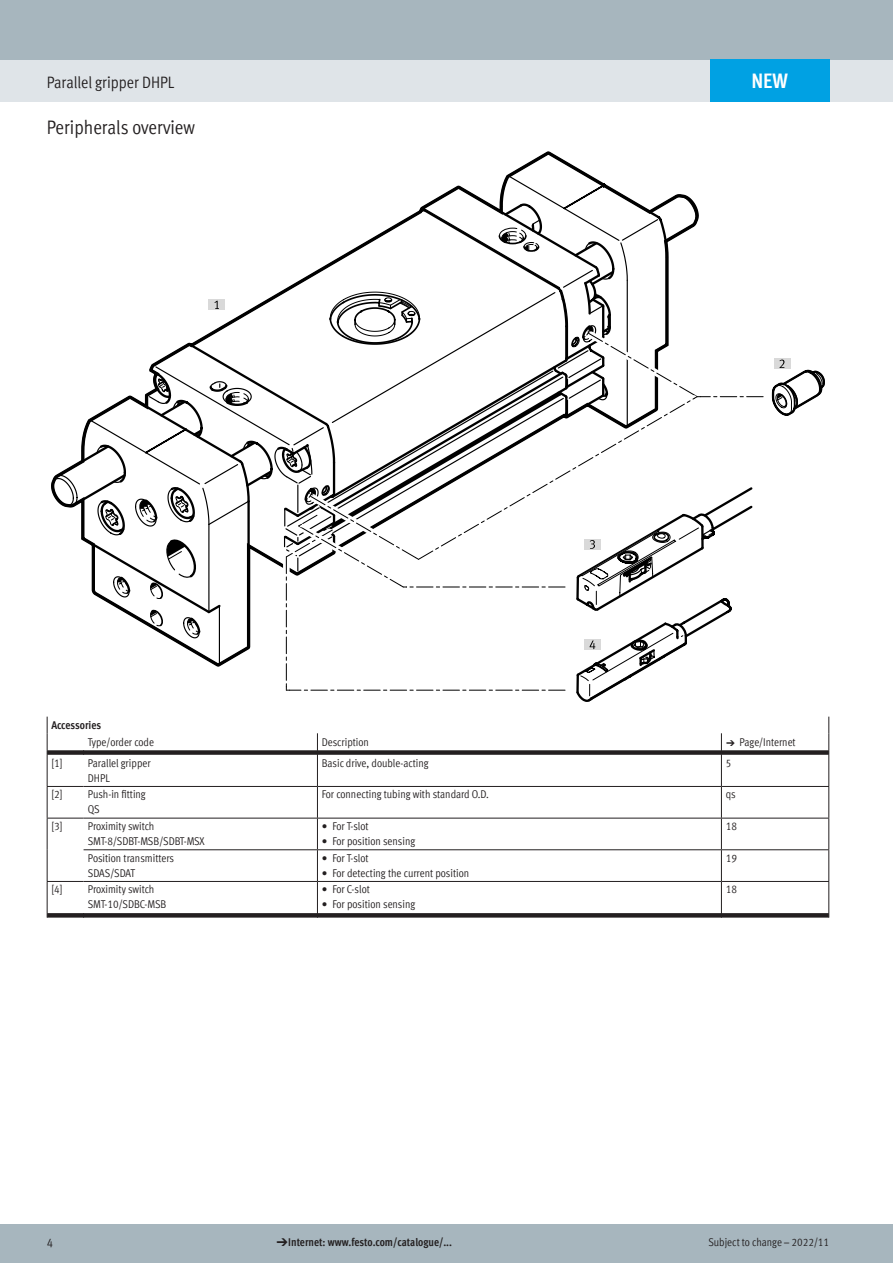
<style>
.page{position:relative;width:893px;height:1263px;background:#fff}
.page>*{position:absolute;margin:0;border:0;box-sizing:border-box;transform-origin:0 0}
.t1{font:700 21px "Meta Cond LF";color:#fff}
.t2{font:condensed 19.5px "Festo";color:#231f20}
.t3{font:condensed 16.5px "Festo";color:#231f20}
.t4{font:condensed 12.75px "Festo";color:#231f20}
.t5{font:condensed 11.25px/15px "Festo";letter-spacing:-.005em;color:#231f20}
.t6{font:700 condensed 11.25px "Festo";color:#231f20}
.s1{font-family:"Meto Pict 182";font-stretch:normal}
.s2{font-family:"Meto Pict 182";font-weight:400;font-stretch:normal}
</style>
<div class="page">
<div style="left:0;top:1225px;width:893px;height:38px;background:#a7b6be"></div>
<div style="left:0;top:60px;width:893px;height:42px;background:#dfe4e8"></div>
<div style="left:0;top:0;width:893px;height:60px;background:#a7b6be"></div>
<svg style="left:774px;top:358px;width:16px;height:2px"></svg>
<svg style="left:771px;top:360px;width:54px;height:56px"></svg>
<svg style="left:70px;top:151px;width:693px;height:551px"></svg>
<svg style="left:48px;top:750px;width:780px;height:168px"></svg>
<hr style="left:47px;top:755px;width:1px;height:31px;background:#231f20">
<hr style="left:317px;top:755px;width:1px;height:31px;background:#231f20">
<hr style="left:721px;top:755px;width:1px;height:31px;background:#231f20">
<hr style="left:828px;top:755px;width:1px;height:31px;background:#231f20">
<hr style="left:47px;top:786px;width:37px;height:1px;background:#231f20">
<hr style="left:47px;top:787px;width:1px;height:31px;background:#231f20">
<hr style="left:84px;top:786px;width:233px;height:1px;background:#231f20">
<hr style="left:317px;top:786px;width:404px;height:1px;background:#231f20">
<hr style="left:317px;top:787px;width:1px;height:31px;background:#231f20">
<hr style="left:721px;top:786px;width:108px;height:1px;background:#231f20">
<hr style="left:721px;top:787px;width:1px;height:31px;background:#231f20">
<hr style="left:828px;top:787px;width:1px;height:31px;background:#231f20">
<hr style="left:47px;top:818px;width:1px;height:32px;background:#231f20">
<hr style="left:84px;top:818px;width:233px;height:1px;background:#231f20">
<hr style="left:317px;top:818px;width:404px;height:1px;background:#231f20">
<hr style="left:317px;top:818px;width:1px;height:31px;background:#231f20">
<hr style="left:721px;top:818px;width:108px;height:1px;background:#231f20">
<hr style="left:721px;top:818px;width:1px;height:31px;background:#231f20">
<hr style="left:828px;top:818px;width:1px;height:31px;background:#231f20">
<hr style="left:47px;top:850px;width:1px;height:31px;background:#231f20">
<hr style="left:84px;top:849px;width:233px;height:1px;background:#231f20">
<hr style="left:317px;top:849px;width:404px;height:1px;background:#231f20">
<hr style="left:317px;top:850px;width:1px;height:31px;background:#231f20">
<hr style="left:721px;top:849px;width:108px;height:1px;background:#231f20">
<hr style="left:721px;top:850px;width:1px;height:31px;background:#231f20">
<hr style="left:828px;top:850px;width:1px;height:31px;background:#231f20">
<hr style="left:47px;top:881px;width:37px;height:1px;background:#231f20">
<hr style="left:47px;top:882px;width:1px;height:31px;background:#231f20">
<hr style="left:317px;top:882px;width:1px;height:31px;background:#231f20">
<hr style="left:721px;top:882px;width:1px;height:31px;background:#231f20">
<hr style="left:828px;top:882px;width:1px;height:31px;background:#231f20">
<svg style="left:47px;top:717px;width:1px;height:38px"></svg>
<hr style="left:84px;top:881px;width:233px;height:1px;background:#231f20">
<svg style="left:317px;top:733px;width:1px;height:22px"></svg>
<hr style="left:317px;top:881px;width:404px;height:1px;background:#231f20">
<svg style="left:721px;top:733px;width:1px;height:22px"></svg>
<svg style="left:828px;top:717px;width:1px;height:38px"></svg>
<hr style="left:721px;top:881px;width:108px;height:1px;background:#231f20">
<hr style="left:47px;top:818px;width:37px;height:1px;background:#231f20">
<div style="left:710px;top:60px;width:119px;height:42px;background:#00a1e3"></div>
<h3 class="t3" style="left:47px;top:71px;width:129px">Parallel gripper DHPL</h3>
<h2 class="t2" style="left:47px;top:113px;width:150px">Peripherals overview</h2>
<h1 class="t1" style="left:751px;top:67px;width:38px">NEW</h1>
<p class="t6" style="left:51px;top:716px;width:51px">Accessories</p>
<p class="t5" style="left:88px;top:734px;width:68px">Type/order code</p>
<p class="t5" style="left:322px;top:734px;width:49px">Description</p>
<p class="t5" style="left:726px;top:734px;width:72px"><span class="s1">a</span> Page/Internet</p>
<p class="t5" style="left:51px;top:755px;width:13px">[1]</p>
<p class="t5" style="left:88px;top:755px;width:64px">Parallel gripper<br>DHPL</p>
<p class="t5" style="left:322px;top:755px;width:108px">Basic drive, double-acting</p>
<p class="t5" style="left:726px;top:755px;width:7px">5</p>
<p class="t5" style="left:51px;top:786px;width:13px">[2]</p>
<p class="t5" style="left:88px;top:786px;width:59px">Push-in fitting<br>QS</p>
<p class="t5" style="left:322px;top:786px;width:169px">For connecting tubing with standard O.D.</p>
<p class="t5" style="left:726px;top:786px;width:11px">qs</p>
<p class="t5" style="left:51px;top:818px;width:13px">[3]</p>
<p class="t5" style="left:88px;top:818px;width:118px">Proximity switch<br>SMT-8/SDBT-MSB/SDBT-MSX</p>
<p class="t5" style="left:322px;top:818px;width:49px">• For T-slot</p>
<p class="t5" style="left:726px;top:818px;width:13px">18</p>
<p class="t5" style="left:322px;top:833px;width:95px">• For position sensing</p>
<p class="t5" style="left:88px;top:850px;width:88px">Position transmitters<br>SDAS/SDAT</p>
<p class="t5" style="left:322px;top:850px;width:49px">• For T-slot</p>
<p class="t5" style="left:322px;top:865px;width:149px">• For detecting the current position</p>
<p class="t5" style="left:51px;top:881px;width:13px">[4]</p>
<p class="t5" style="left:88px;top:881px;width:80px">Proximity switch<br>SMT-10/SDBC-MSB</p>
<p class="t5" style="left:322px;top:881px;width:50px">• For C-slot</p>
<p class="t5" style="left:322px;top:896px;width:95px">• For position sensing</p>
<p class="t5" style="left:726px;top:850px;width:13px">19</p>
<p class="t5" style="left:726px;top:881px;width:13px">18</p>
<p class="t4" style="left:47px;top:1233px;width:8px">4</p>
<p class="t6" style="left:276px;top:1234px;width:177px"><span class="s2">d</span> Internet: www.festo.com/catalogue/...</p>
<p class="t5" style="left:708px;top:1234px;width:122px">Subject to change – 2022/11</p>
</div>
